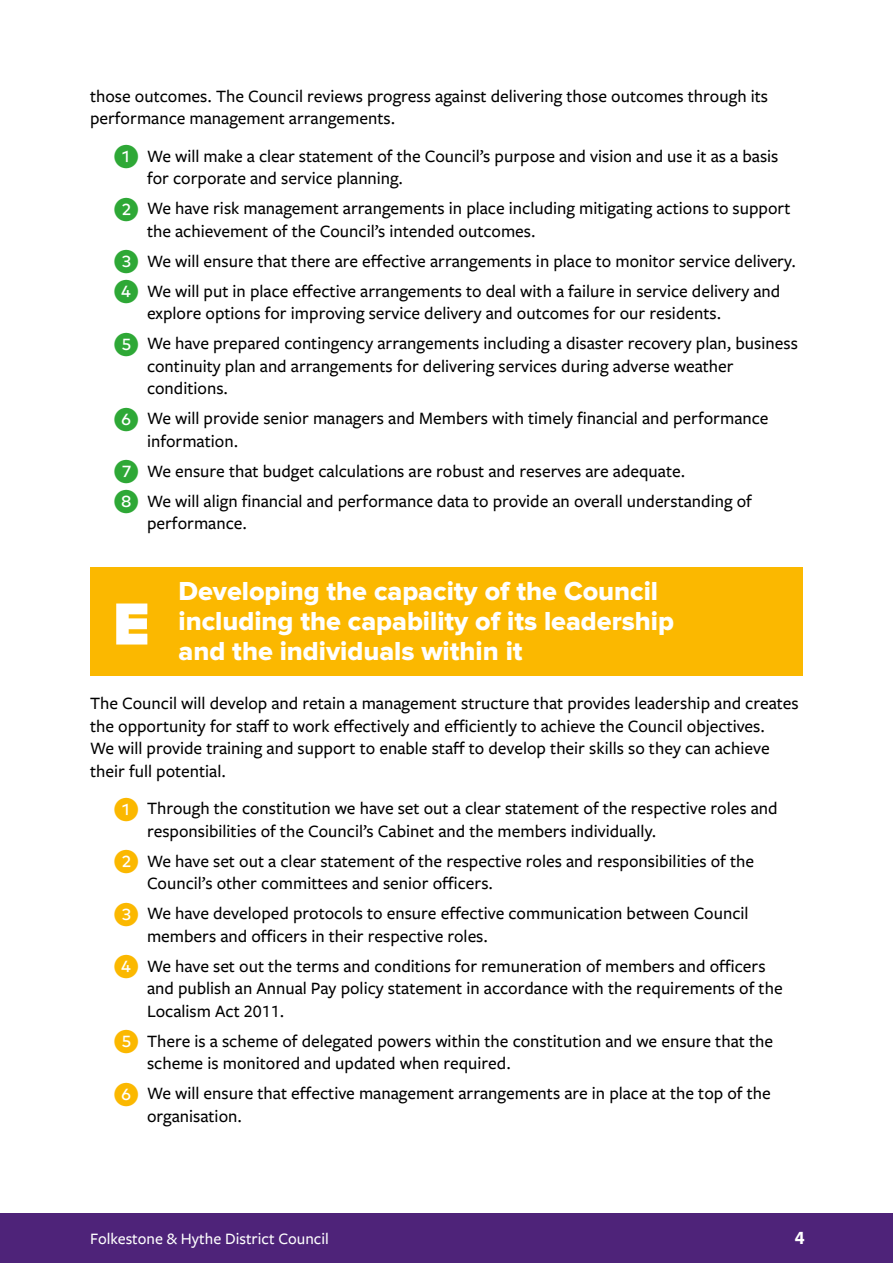
<style>
.page{position:relative;width:893px;height:1263px;background:#fff}
.page>*{position:absolute;margin:0;border:0;box-sizing:border-box;transform-origin:0 0}
.t1{font:900 61.5px "Proxima Nova";color:#fff}
.t2{font:27px/30px "Proxima Nova Extrabld";color:#fff}
.t3{font:700 19.5px "Freight Sans Pro";color:#fff}
.t4{font:500 18px/22.5px "Freight Sans Pro";color:#000}
.t5{font:500 16.5px "Freight Sans Pro";color:#fff}
.s1{font-family:"Mark Pro";font-weight:400;font-size:27px;color:#2ea836}
.s2{font-family:"Mark Pro";font-weight:400;font-size:27px;color:#fbb800}
</style>
<div class="page">
<div style="left:0;top:1213px;width:893px;height:50px;background:#4e2379"></div>
<div style="left:90px;top:568px;width:713px;height:108px;background:#fbb800"></div>
<p class="t4" style="left:90px;top:84px;width:680px">those outcomes. The Council reviews progress against delivering those outcomes through its performance management arrangements.</p>
<p class="t4" style="left:147px;top:144px;width:633px;text-indent:-35px"><span class="s1">❶</span> We will make a clear statement of the Council’s purpose and vision and use it as a basis for corporate and service planning.</p>
<p class="t4" style="left:147px;top:196px;width:645px;text-indent:-35px"><span class="s1">❷</span> We have risk management arrangements in place including mitigating actions to support the achievement of the Council’s intended outcomes.</p>
<p class="t4" style="left:112px;top:245px;width:685px;line-height:30px"><span class="s1">❸</span> We will ensure that there are effective arrangements in place to monitor service delivery.<br><span class="s1">❹</span> We will put in place effective arrangements to deal with a failure in service delivery and</p>
<p class="t4" style="left:112px;top:298px;width:687px;line-height:30px;text-indent:35px">explore options for improving service delivery and outcomes for our residents.<br><span class="s1">❺</span> We have prepared contingency arrangements including a disaster recovery plan, business</p>
<p class="t4" style="left:147px;top:354px;width:588px">continuity plan and arrangements for delivering services during adverse weather conditions.</p>
<p class="t4" style="left:147px;top:406px;width:623px;text-indent:-35px"><span class="s1">❻</span> We will provide senior managers and Members with timely financial and performance information.</p>
<p class="t4" style="left:112px;top:455px;width:641px;line-height:30px"><span class="s1">❼</span> We ensure that budget calculations are robust and reserves are adequate.<br><span class="s1">❽</span> We will align financial and performance data to provide an overall understanding of</p>
<p class="t4" style="left:147px;top:511px;width:101px">performance.</p>
<h2 class="t2" style="left:178px;top:577px;width:497px">Developing the capacity of the Council including the capability of its leadership and the individuals within it</h2>
<p class="t4" style="left:90px;top:691px;width:710px">The Council will develop and retain a management structure that provides leadership and creates the opportunity for staff to work effectively and efficiently to achieve the Council objectives.<br>We will provide training and support to enable staff to develop their skills so they can achieve their full potential.</p>
<p class="t4" style="left:147px;top:796px;width:632px;text-indent:-35px"><span class="s2">❶</span> Through the constitution we have set out a clear statement of the respective roles and responsibilities of the Council’s Cabinet and the members individually.</p>
<p class="t4" style="left:147px;top:849px;width:609px;text-indent:-35px"><span class="s2">❷</span> We have set out a clear statement of the respective roles and responsibilities of the<br>Council’s other committees and senior officers.</p>
<p class="t4" style="left:147px;top:901px;width:603px;text-indent:-35px"><span class="s2">❸</span> We have developed protocols to ensure effective communication between Council members and officers in their respective roles.</p>
<p class="t4" style="left:147px;top:954px;width:637px;text-indent:-35px"><span class="s2">❹</span> We have set out the terms and conditions for remuneration of members and officers and publish an Annual Pay policy statement in accordance with the requirements of the<br>Localism Act 2011.</p>
<p class="t4" style="left:147px;top:1029px;width:628px;text-indent:-35px"><span class="s2">❺</span> There is a scheme of delegated powers within the constitution and we ensure that the scheme is monitored and updated when required.</p>
<p class="t4" style="left:147px;top:1081px;width:625px;text-indent:-35px"><span class="s2">❻</span> We will ensure that effective management arrangements are in place at the top of the organisation.</p>
<h1 class="t1" style="left:113px;top:596px;width:38px">E</h1>
<p class="t5" style="left:90px;top:1227px;width:240px">Folkestone &amp; Hythe District Council</p>
<p class="t3" style="left:795px;top:1224px;width:11px">4</p>
</div>
